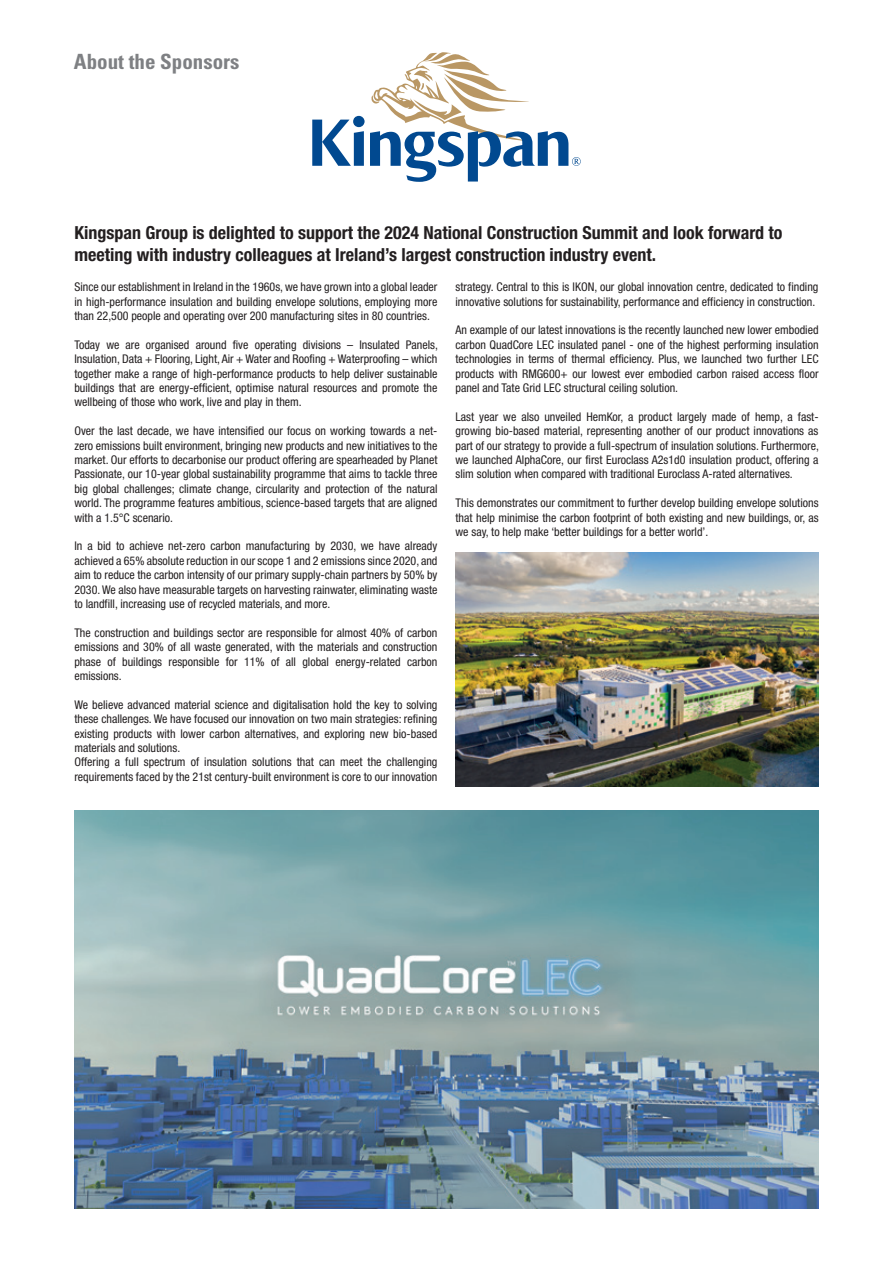
<style>
.page{position:relative;width:893px;height:1263px;background:#fff}
.page>*{position:absolute;margin:0;border:0;box-sizing:border-box;transform-origin:0 0}
.t1{font:700 condensed 21px "Univers LT Std";color:#7e8083}
.t2{font:700 condensed 18px/21.6px "Helvetica Neue";color:#231f20}
.t3{font:condensed 12px/14.4px "Helvetica Neue";color:#231f20;text-align:justify}
</style>
<div class="page">
<img style="left:455px;top:552px;width:364px;height:235px">
<img style="left:74px;top:810px;width:745px;height:399px">
<svg style="left:312px;top:52px;width:269px;height:130px"></svg>
<h1 class="t1" style="left:74px;top:49px;width:167px">About the Sponsors</h1>
<h2 class="t2" style="left:74px;top:221px;width:710px">Kingspan Group is delighted to support the 2024 National Construction Summit and look forward to meeting with industry colleagues at Ireland’s largest construction industry event.</h2>
<p class="t3" style="left:74px;top:280px;width:365px">Since our establishment in Ireland in the 1960s, we have grown into a global leader in high-performance insulation and building envelope solutions, employing more than 22,500 people and operating over 200 manufacturing sites in 80 countries.</p>
<p class="t3" style="left:74px;top:337px;width:365px">Today we are organised around five operating divisions – Insulated Panels, Insulation, Data + Flooring, Light, Air + Water and Roofing + Waterproofing – which together make a range of high-performance products to help deliver sustainable buildings that are energy-efficient, optimise natural resources and promote the wellbeing of those who work, live and play in them.</p>
<p class="t3" style="left:74px;top:424px;width:365px">Over the last decade, we have intensified our focus on working towards a net&shy;zero emissions built environment, bringing new products and new initiatives to the market. Our efforts to decarbonise our product offering are spearheaded by Planet Passionate, our 10-year global sustainability programme that aims to tackle three big global challenges; climate change, circularity and protection of the natural world. The programme features ambitious, science-based targets that are aligned with a 1.5°C scenario.</p>
<p class="t3" style="left:74px;top:539px;width:365px">In a bid to achieve net-zero carbon manufacturing by 2030, we have already achieved a 65% absolute reduction in our scope 1 and 2 emissions since 2020, and aim to reduce the carbon intensity of our primary supply-chain partners by 50% by 2030. We also have measurable targets on harvesting rainwater, eliminating waste to landfill, increasing use of recycled materials, and more.</p>
<p class="t3" style="left:74px;top:625px;width:365px">The construction and buildings sector are responsible for almost 40% of carbon emissions and 30% of all waste generated, with the materials and construction phase of buildings responsible for 11% of all global energy-related carbon emissions.</p>
<p class="t3" style="left:74px;top:697px;width:365px;text-align:left">We believe advanced material science and digitalisation hold the key to solving these challenges. We have focused our innovation on two main strategies: refining existing products with lower carbon alternatives, and exploring new bio-based materials and solutions.<br>Offering a full spectrum of insulation solutions that can meet the challenging requirements faced by the 21st century-built environment is core to our innovation</p>
<p class="t3" style="left:455px;top:280px;width:365px">strategy. Central to this is IKON, our global innovation centre, dedicated to finding innovative solutions for sustainability, performance and efficiency in construction.</p>
<p class="t3" style="left:455px;top:323px;width:365px">An example of our latest innovations is the recently launched new lower embodied carbon QuadCore LEC insulated panel - one of the highest performing insulation technologies in terms of thermal efficiency. Plus, we launched two further LEC products with RMG600+ our lowest ever embodied carbon raised access floor panel and Tate Grid LEC structural ceiling solution.</p>
<p class="t3" style="left:455px;top:409px;width:365px">Last year we also unveiled HemKor, a product largely made of hemp, a fast&shy;growing bio-based material, representing another of our product innovations as part of our strategy to provide a full-spectrum of insulation solutions. Furthermore, we launched AlphaCore, our first Euroclass A2s1d0 insulation product, offering a slim solution when compared with traditional Euroclass A-rated alternatives.</p>
<p class="t3" style="left:455px;top:496px;width:365px">This demonstrates our commitment to further develop building envelope solutions that help minimise the carbon footprint of both existing and new buildings, or, as we say, to help make ‘better buildings for a better world’.</p>
</div>
